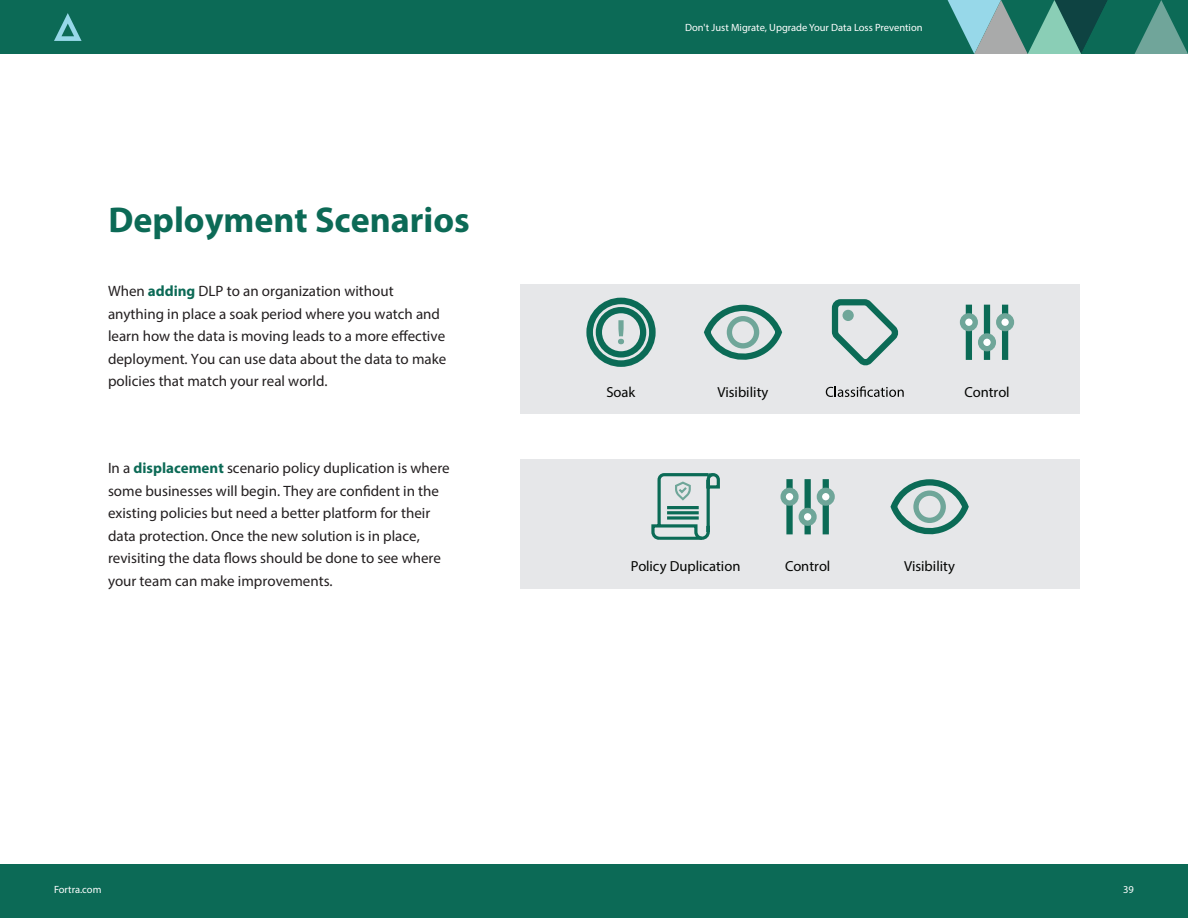
<style>
.page{position:relative;width:1188px;height:918px;background:#fff}
.page>*{position:absolute;margin:0;border:0;box-sizing:border-box;transform-origin:0 0}
.t1{font:700 36px "Myriad Pro";color:#0c6a56}
.t2{font:15px/22.5px "Myriad Pro";color:#231f20}
.t3{font:14.55px "Myriad Pro";color:#040503}
.t4{font:10.5px "Myriad Pro";color:#fff}
.s1{font-weight:700;color:#0c6a56}
</style>
<div class="page">
<div style="left:0;top:864px;width:1188px;height:54px;background:#0c6a56"></div>
<div style="left:0;top:0;width:1188px;height:54px;background:#0c6a56"></div>
<svg style="left:54px;top:13px;width:28px;height:28px"></svg>
<svg style="left:948px;top:0;width:240px;height:54px"></svg>
<div style="left:521px;top:284px;width:559px;height:130px;background:#e6e7e9"></div>
<div style="left:521px;top:459px;width:559px;height:130px;background:#e6e7e9"></div>
<div style="left:596px;top:307px;width:50px;height:51px;border:6px solid #0b6b56;border-radius:50%"></div>
<div style="left:586px;top:298px;width:70px;height:69px;border:7px solid #0b6b56;border-radius:50%"></div>
<svg style="left:618px;top:320px;width:6px;height:24px"></svg>
<svg style="left:703px;top:304px;width:80px;height:56px"></svg>
<svg style="left:826px;top:386px;width:78px;height:11px"></svg>
<svg style="left:831px;top:299px;width:68px;height:67px"></svg>
<div style="left:843px;top:310px;width:11px;height:11px;background:#6fa699;border-radius:50%"></div>
<div style="left:966px;top:305px;width:6px;height:55px;background:#0b6b56"></div>
<div style="left:963px;top:316px;width:12px;height:13px;background:#fff;border-radius:50%"></div>
<div style="left:960px;top:313px;width:18px;height:18px;border:5px solid #6fa699;border-radius:50%"></div>
<div style="left:1002px;top:305px;width:6px;height:55px;background:#0b6b56"></div>
<div style="left:999px;top:316px;width:12px;height:13px;background:#fff;border-radius:50%"></div>
<div style="left:996px;top:313px;width:18px;height:18px;border:5px solid #6fa699;border-radius:50%"></div>
<div style="left:984px;top:305px;width:6px;height:55px;background:#0b6b56"></div>
<svg style="left:981px;top:336px;width:12px;height:13px"></svg>
<div style="left:978px;top:333px;width:18px;height:18px;border:5px solid #6fa699;border-radius:50%"></div>
<svg style="left:890px;top:479px;width:79px;height:56px"></svg>
<div style="left:786px;top:479px;width:7px;height:55px;background:#0b6b56"></div>
<div style="left:783px;top:490px;width:13px;height:13px;background:#fff;border-radius:50%"></div>
<div style="left:781px;top:488px;width:18px;height:18px;border:5px solid #6fa699;border-radius:50%"></div>
<div style="left:823px;top:479px;width:6px;height:55px;background:#0b6b56"></div>
<div style="left:819px;top:490px;width:13px;height:13px;background:#fff;border-radius:50%"></div>
<div style="left:817px;top:488px;width:18px;height:18px;border:5px solid #6fa699;border-radius:50%"></div>
<div style="left:805px;top:479px;width:6px;height:55px;background:#0b6b56"></div>
<div style="left:801px;top:510px;width:13px;height:13px;background:#fff;border-radius:50%"></div>
<div style="left:799px;top:508px;width:18px;height:18px;border:5px solid #6fa699;border-radius:50%"></div>
<svg style="left:651px;top:473px;width:69px;height:67px"></svg>
<hr style="left:667px;top:506px;width:32px;height:3px;background:#0b6b56">
<hr style="left:667px;top:511px;width:32px;height:3px;background:#0b6b56">
<svg style="left:667px;top:516px;width:32px;height:4px"></svg>
<h1 class="t1" style="left:108px;top:196px;width:363px">Deployment Scenarios</h1>
<p class="t2" style="left:108px;top:280px;width:340px">When <span class="s1">adding</span> DLP to an organization without anything in place a soak period where you watch and learn how the data is moving leads to a more effective deployment. You can use data about the data to make policies that match your real world.</p>
<p class="t2" style="left:108px;top:457px;width:343px">In a <span class="s1">displacement</span> scenario policy duplication is where some businesses will begin. They are confident in the existing policies but need a better platform for their data protection. Once the new solution is in place, revisiting the data flows should be done to see where your team can make improvements.</p>
<p class="t4" style="left:685px;top:21px;width:239px">Don't Just Migrate, Upgrade Your Data Loss Prevention</p>
<p class="t3" style="left:606px;top:383px;width:31px">Soak</p>
<p class="t3" style="left:718px;top:383px;width:52px">Visibility</p>
<p class="t3" style="left:964px;top:383px;width:47px">Control</p>
<p class="t3" style="left:631px;top:557px;width:111px">Policy Duplication</p>
<p class="t3" style="left:785px;top:557px;width:47px">Control</p>
<p class="t3" style="left:904px;top:557px;width:52px">Visibility</p>
<p class="t4" style="left:54px;top:883px;width:49px">Fortra.com</p>
<p class="t4" style="left:1123px;top:883px;width:12px">39</p>
</div>
